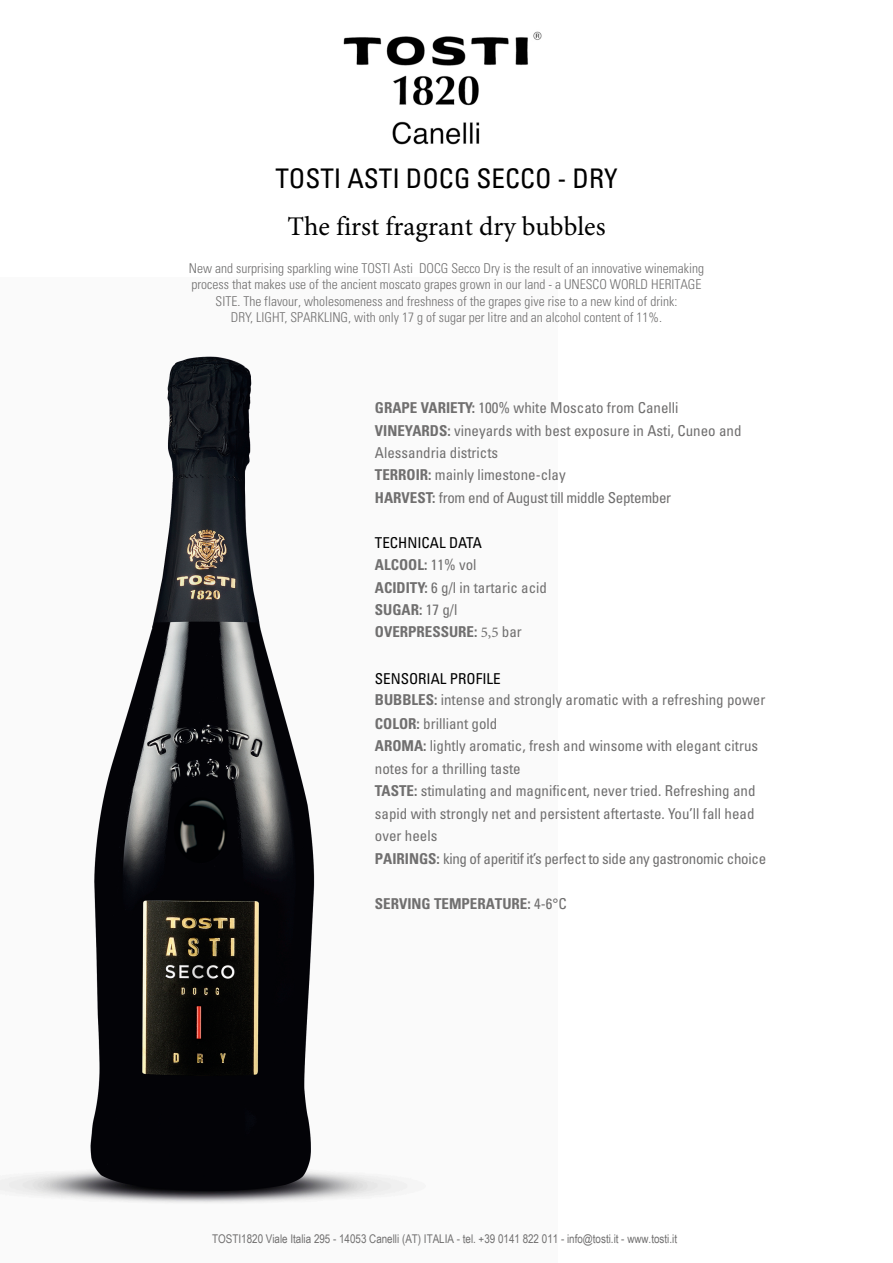
<style>
.page{position:relative;width:893px;height:1263px;background:#fff}
.page>*{position:absolute;margin:0;border:0;box-sizing:border-box;transform-origin:0 0}
.t1{font:27px/47.8px "Minion Pro";color:#000;text-align:center}
.t2{font:condensed 15px/22.5px "Univers";color:#706f6f}
.t3{font:700 condensed 15px/22.2px "Univers";color:#706f6f}
.t4{font:300 condensed 13.5px/16.5px "Univers";color:#706f6f;text-align:center}
.t5{font:12px "Arial Narrow";color:#706f6f}
.s1{font-family:"Univers LT Std";font-stretch:condensed}
.s2{font-weight:700}
.s3{font-weight:400;color:#000}
.s4{font-weight:400}
.s5{font-family:"Minion Pro";font-weight:400;font-stretch:normal}
.s6{color:#000}
</style>
<div class="page">
<img style="left:0;top:356px;width:408px;height:848px">
<img style="left:343px;top:31px;width:199px;height:114px">
<p class="t1" style="left:275px;top:155px;width:344px"><span class="s1">TOSTI ASTI DOCG SECCO - DRY<br></span>The first fragrant dry bubbles</p>
<p class="t4" style="left:189px;top:260px;width:517px">New and surprising sparkling wine TOSTI Asti DOCG Secco Dry is the result of an innovative winemaking process that makes use of the ancient moscato grapes grown in our land - a UNESCO WORLD HERITAGE SITE. The flavour, wholesomeness and freshness of the grapes give rise to a new kind of drink:<br>DRY, LIGHT, SPARKLING, with only 17 g of sugar per litre and an alcohol content of 11%.</p>
<p class="t2" style="left:375px;top:396px;width:368px"><span class="s2">GRAPE VARIETY:</span> 100% white Moscato from Canelli <span class="s2">VINEYARDS:</span> vineyards with best exposure in Asti, Cuneo and Alessandria districts<br><span class="s2">TERROIR:</span> mainly limestone-clay<br><span class="s2">HARVEST:</span> from end of August till middle September</p>
<p class="t3" style="left:375px;top:531px;width:174px"><span class="s3">TECHNICAL DATA<br></span>ALCOOL: <span class="s4">11% vol<br></span>ACIDITY: <span class="s4">6 g/l in tartaric acid<br></span>SUGAR: <span class="s4">17 g/l<br></span>OVERPRESSURE: <span class="s5">5,5</span> <span class="s4">bar</span></p>
<p class="t2" style="left:375px;top:667px;width:392px;line-height:21.6px"><span class="s6">SENSORIAL PROFILE<br></span><span class="s2">BUBBLES:</span> intense and strongly aromatic with a refreshing power</p>
<p class="t2" style="left:375px;top:712px;width:393px"><span class="s2">COLOR:</span> brilliant gold<br><span class="s2">AROMA:</span> lightly aromatic, fresh and winsome with elegant citrus notes for a thrilling taste<br><span class="s2">TASTE:</span> stimulating and magnificent, never tried. Refreshing and sapid with strongly net and persistent aftertaste. You’ll fall head over heels<br><span class="s2">PAIRINGS:</span> king of aperitif it’s perfect to side any gastronomic choice</p>
<p class="t3" style="left:375px;top:892px;width:193px">SERVING TEMPERATURE: <span class="s4">4-6°C</span></p>
<p class="t5" style="left:212px;top:1230px;width:466px">TOSTI1820 Viale Italia 295 - 14053 Canelli (AT) ITALIA - tel. +39 0141 822 011 - info@tosti.it - www.tosti.it</p>
</div>
